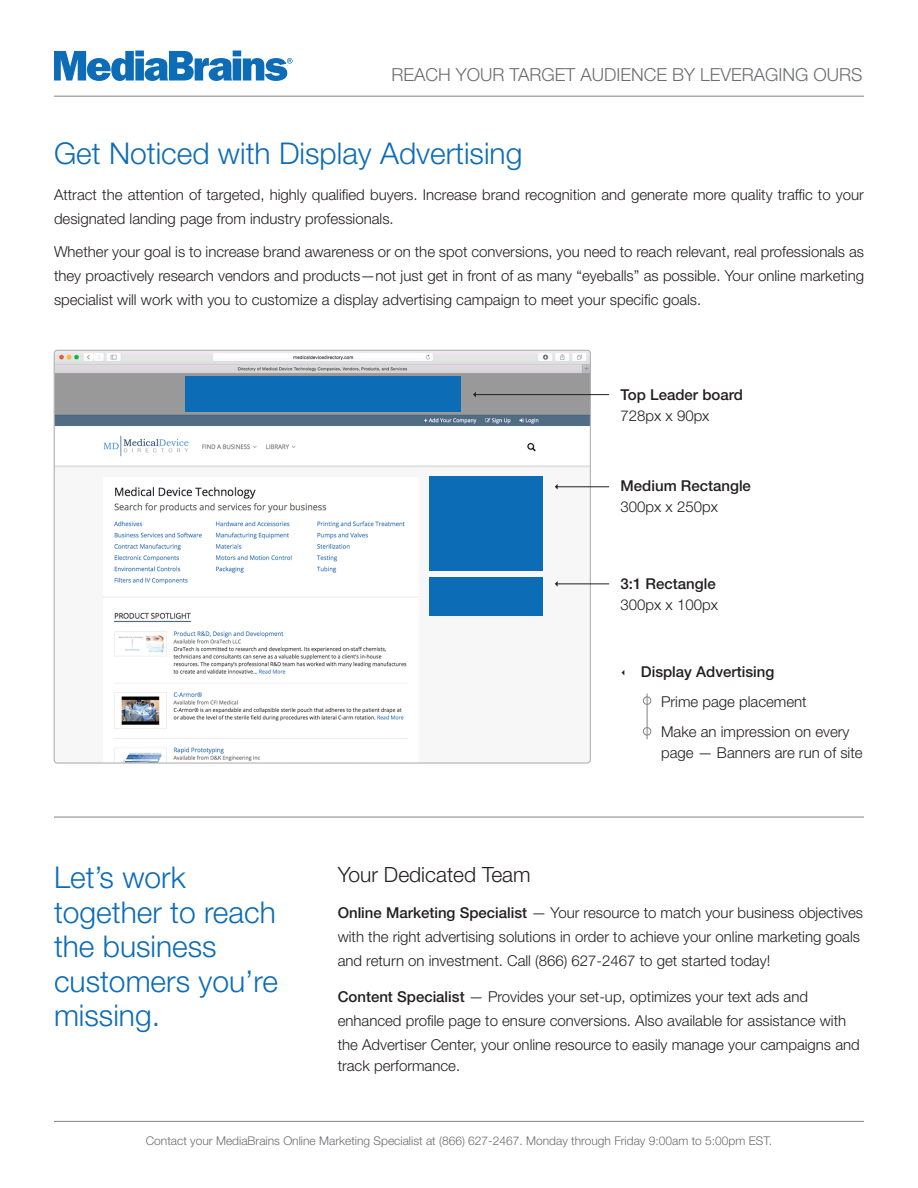
<style>
.page{position:relative;width:918px;height:1188px;background:#fff}
.page>*{position:absolute;margin:0;border:0;box-sizing:border-box;transform-origin:0 0}
.Inset_Paragraphs{font:300 30px/34.5px "Helvetica Neue LT Std";color:#0d6cb6}
.Inset_Paragraphs-2{font:300 21px "Helvetica Neue LT Std";color:#231f20}
.Inset_Paragraphs-3{font:300 18px "Helvetica Neue LT Std";color:#6c6d70}
.Inset_Paragraphs-4{font:300 15px/24px "Helvetica Neue LT Std";color:#231f20}
.Inset_Paragraphs-5{font:500 15px/21px "Helvetica Neue LT Std";color:#231f20}
.Inset_Paragraphs-6{font:300 12px "Helvetica Neue LT Std";color:#6c6d70}
.s1{font-weight:300}
.s2{font-weight:500}
</style>
<div class="page">
<hr style="left:54px;top:1121px;width:810px;height:1px;background:#808285">
<img style="left:54px;top:350px;width:536px;height:413px">
<div style="left:185px;top:376px;width:276px;height:35px;background:#0d6cb6"></div>
<div style="left:429px;top:476px;width:113px;height:95px;background:#0d6cb6"></div>
<div style="left:429px;top:578px;width:113px;height:38px;background:#0d6cb6"></div>
<hr style="left:54px;top:817px;width:810px;height:1px;background:#808285">
<svg style="left:54px;top:51px;width:239px;height:30px"></svg>
<hr style="left:54px;top:96px;width:810px;height:1px;background:#808285">
<hr style="left:647px;top:694px;width:1px;height:45px;background:#808285">
<div style="left:643px;top:697px;width:8px;height:8px;border:1px solid #808285;border-radius:50%"></div>
<div style="left:643px;top:727px;width:8px;height:8px;border:1px solid #808285;border-radius:50%"></div>
<hr style="left:475px;top:394px;width:134px;height:1px;background:#231f20">
<svg style="left:473px;top:392px;width:3px;height:5px"></svg>
<hr style="left:557px;top:487px;width:52px;height:1px;background:#231f20">
<svg style="left:555px;top:484px;width:3px;height:6px"></svg>
<hr style="left:557px;top:584px;width:52px;height:1px;background:#231f20">
<svg style="left:555px;top:581px;width:3px;height:6px"></svg>
<p class="Inset_Paragraphs-3" style="left:391px;top:63px;width:473px">REACH YOUR TARGET AUDIENCE BY LEVERAGING OURS</p>
<p class="Inset_Paragraphs" style="left:54px;top:135px;width:470px">Get Noticed with Display Advertising</p>
<p class="Inset_Paragraphs-4" style="left:54px;top:182px;width:812px">Attract the attention of targeted, highly qualified buyers. Increase brand recognition and generate more quality traffic to your designated landing page from industry professionals.</p>
<p class="Inset_Paragraphs-4" style="left:54px;top:239px;width:812px;text-align:justify">Whether your goal is to increase brand awareness or on the spot conversions, you need to reach relevant, real professionals as they proactively research vendors and products—not just get in front of as many “eyeballs” as possible. Your online marketing specialist will work with you to customize a display advertising campaign to meet your specific goals.</p>
<p class="Inset_Paragraphs-5" style="left:621px;top:384px;width:124px">Top Leader board<br><span class="s1">728px x 90px</span></p>
<p class="Inset_Paragraphs-5" style="left:621px;top:475px;width:132px">Medium Rectangle<br><span class="s1">300px x 250px</span></p>
<p class="Inset_Paragraphs-5" style="left:621px;top:573px;width:99px">3:1 Rectangle<br><span class="s1">300px x 100px</span></p>
<p class="Inset_Paragraphs-5" style="left:641px;top:661px;width:135px">Display Advertising</p>
<p class="Inset_Paragraphs-4" style="left:661px;top:689px;width:147px">Prime page placement</p>
<p class="Inset_Paragraphs-4" style="left:661px;top:721px;width:203px;line-height:21px">Make an impression on every page — Banners are run of site</p>
<p class="Inset_Paragraphs" style="left:54px;top:860px;width:225px">Let’s work together to reach the business customers you’re missing.</p>
<p class="Inset_Paragraphs-2" style="left:338px;top:861px;width:194px">Your Dedicated Team</p>
<p class="Inset_Paragraphs-4" style="left:338px;top:900px;width:527px"><span class="s2">Online Marketing Specialist</span> — Your resource to match your business objectives with the right advertising solutions in order to achieve your online marketing goals and return on investment. Call (866) 627-2467 to get started today!</p>
<p class="Inset_Paragraphs-4" style="left:338px;top:984px;width:524px"><span class="s2">Content Specialist</span> — Provides your set-up, optimizes your text ads and enhanced profile page to ensure conversions. Also available for assistance with the Advertiser Center, your online resource to easily manage your campaigns and</p>
<p class="Inset_Paragraphs-4" style="left:338px;top:1053px;width:124px">track performance.</p>
<p class="Inset_Paragraphs-6" style="left:146px;top:1133px;width:628px">Contact your MediaBrains Online Marketing Specialist at (866) 627-2467. Monday through Friday 9:00am to 5:00pm EST.</p>
</div>
